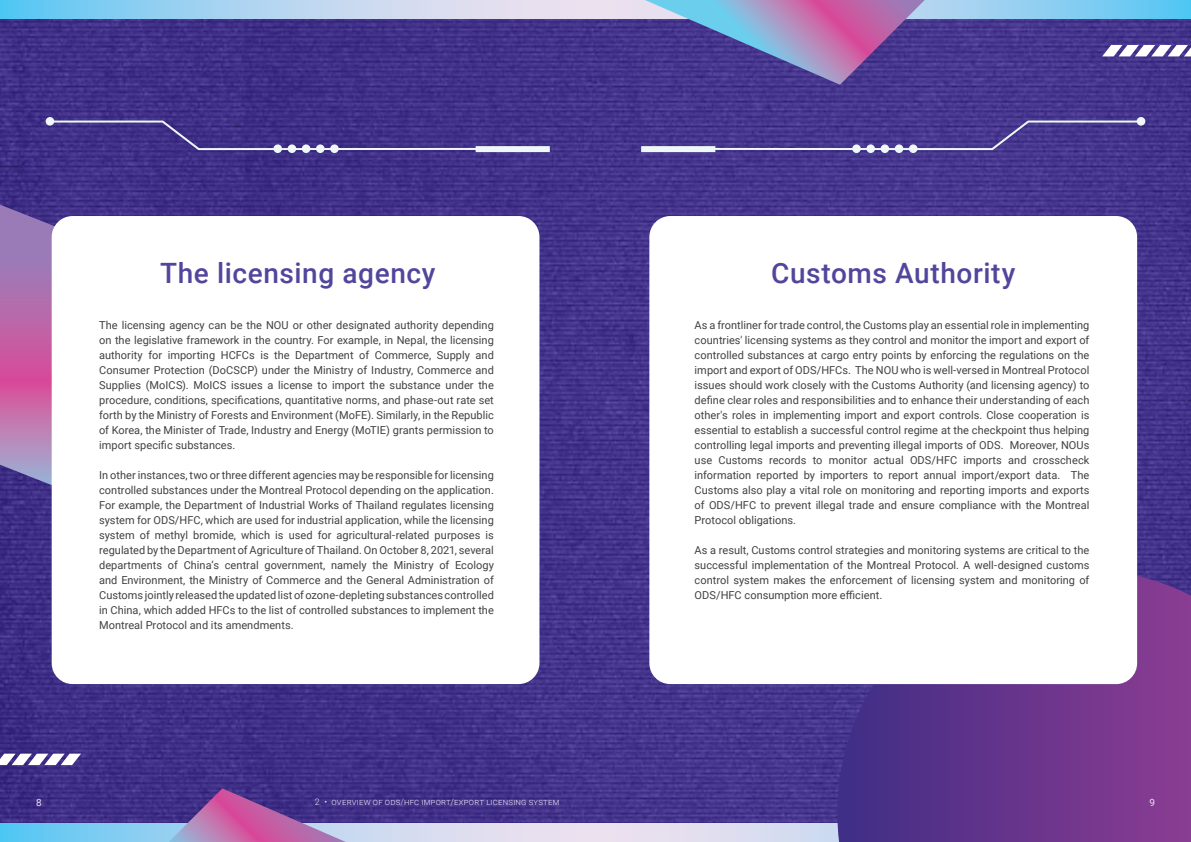
<style>
.page{position:relative;width:1191px;height:842px;background:#fff}
.page>*{position:absolute;margin:0;border:0;box-sizing:border-box;transform-origin:0 0}
.t1{font:500 28px "Roboto";letter-spacing:.02em;color:#52469c}
.t2{font:11px/15px "Roboto";letter-spacing:.005em;color:#414042;text-align:justify}
.t3{font:10px "Roboto";color:#ebe1f5}
.t4{font:300 9px "Roboto";letter-spacing:.025em;color:#ebe1f5}
</style>
<div class="page">
<img style="left:0;top:18px;width:1191px;height:806px">
<svg style="left:0;top:205px;width:396px;height:416px;background:#7d519b"></svg>
<div style="left:52px;top:216px;width:487px;height:468px;background:#fff;border-radius:21px"></div>
<svg style="left:52px;top:120px;width:497px;height:31px;background:#483a8c"></svg>
<div style="left:46px;top:117px;width:8px;height:9px;background:#eff8f7;border-radius:50%"></div>
<div style="left:475px;top:146px;width:75px;height:6px;background:#eff8f7"></div>
<div style="left:330px;top:144px;width:9px;height:9px;background:#eff8f7;border-radius:50%"></div>
<div style="left:316px;top:144px;width:8px;height:9px;background:#eff8f7;border-radius:50%"></div>
<div style="left:302px;top:144px;width:8px;height:9px;background:#eff8f7;border-radius:50%"></div>
<div style="left:288px;top:144px;width:8px;height:9px;background:#eff8f7;border-radius:50%"></div>
<div style="left:273px;top:144px;width:9px;height:9px;background:#eff8f7;border-radius:50%"></div>
<svg style="left:641px;top:120px;width:498px;height:31px;background:#4e4092"></svg>
<div style="left:1136px;top:117px;width:9px;height:9px;background:#eff8f7;border-radius:50%"></div>
<div style="left:641px;top:146px;width:74px;height:6px;background:#eff8f7"></div>
<div style="left:852px;top:144px;width:8px;height:9px;background:#eff8f7;border-radius:50%"></div>
<div style="left:866px;top:144px;width:9px;height:9px;background:#eff8f7;border-radius:50%"></div>
<div style="left:880px;top:144px;width:9px;height:9px;background:#eff8f7;border-radius:50%"></div>
<div style="left:894px;top:144px;width:9px;height:9px;background:#eff8f7;border-radius:50%"></div>
<div style="left:909px;top:144px;width:8px;height:9px;background:#eff8f7;border-radius:50%"></div>
<svg style="left:0;top:754px;width:81px;height:11px"></svg>
<svg style="left:1102px;top:45px;width:89px;height:11px"></svg>
<svg style="left:0;top:0;width:595px;height:18px;background:#b2d5f0"></svg>
<svg style="left:0;top:824px;width:595px;height:18px;background:#b3d6f0"></svg>
<svg style="left:595px;top:0;width:596px;height:18px;background:#96d0f1"></svg>
<svg style="left:595px;top:824px;width:242px;height:18px;background:#deddef"></svg>
<svg style="left:645px;top:0;width:279px;height:85px;background:#7a66a9"></svg>
<svg style="left:837px;top:569px;width:354px;height:273px;background:#68358c"></svg>
<svg style="left:169px;top:788px;width:177px;height:54px;background:#87559d"></svg>
<div style="left:649px;top:216px;width:488px;height:468px;background:#fff;border-radius:21px"></div>
<h1 class="t1" style="left:160px;top:253px;width:277px">The licensing agency</h1>
<p class="t2" style="left:99px;top:317px;width:396px">The licensing agency can be the NOU or other designated authority depending on the legislative framework in the country. For example, in Nepal, the licensing authority for importing HCFCs is the Department of Commerce, Supply and Consumer Protection (DoCSCP) under the Ministry of Industry, Commerce and Supplies (MoICS). MoICS issues a license to import the substance under the procedure, conditions, specifications, quantitative norms, and phase-out rate set forth by the Ministry of Forests and Environment (MoFE). Similarly, in the Republic of Korea, the Minister of Trade, Industry and Energy (MoTIE) grants permission to import specific substances.</p>
<p class="t2" style="left:99px;top:467px;width:396px">In other instances, two or three different agencies may be responsible for licensing controlled substances under the Montreal Protocol depending on the application.<br>For example, the Department of Industrial Works of Thailand regulates licensing system for ODS/HFC, which are used for industrial application, while the licensing system of methyl bromide, which is used for agricultural-related purposes is regulated by the Department of Agriculture of Thailand. On October 8, 2021, several departments of China’s central government, namely the Ministry of Ecology and Environment, the Ministry of Commerce and the General Administration of Customs jointly released the updated list of ozone-depleting substances controlled in China, which added HFCs to the list of controlled substances to implement the Montreal Protocol and its amendments.</p>
<h1 class="t1" style="left:771px;top:253px;width:246px">Customs Authority</h1>
<p class="t2" style="left:694px;top:317px;width:396px">As a frontliner for trade control, the Customs play an essential role in implementing countries' licensing systems as they control and monitor the import and export of controlled substances at cargo entry points by enforcing the regulations on the import and export of ODS/HFCs. The NOU who is well-versed in Montreal Protocol issues should work closely with the Customs Authority (and licensing agency) to define clear roles and responsibilities and to enhance their understanding of each other's roles in implementing import and export controls. Close cooperation is essential to establish a successful control regime at the checkpoint thus helping controlling legal imports and preventing illegal imports of ODS. Moreover, NOUs use Customs records to monitor actual ODS/HFC imports and crosscheck information reported by importers to report annual import/export data. The Customs also play a vital role on monitoring and reporting imports and exports of ODS/HFC to prevent illegal trade and ensure compliance with the Montreal Protocol obligations.</p>
<p class="t2" style="left:694px;top:542px;width:396px">As a result, Customs control strategies and monitoring systems are critical to the successful implementation of the Montreal Protocol. A well-designed customs control system makes the enforcement of licensing system and monitoring of ODS/HFC consumption more efficient.</p>
<p class="t3" style="left:36px;top:796px;width:7px">8</p>
<p class="t4" style="left:315px;top:795px;width:246px">2 • overview of ods/hfc import/export licensing system</p>
<p class="t3" style="left:1149px;top:796px;width:7px">9</p>
</div>
